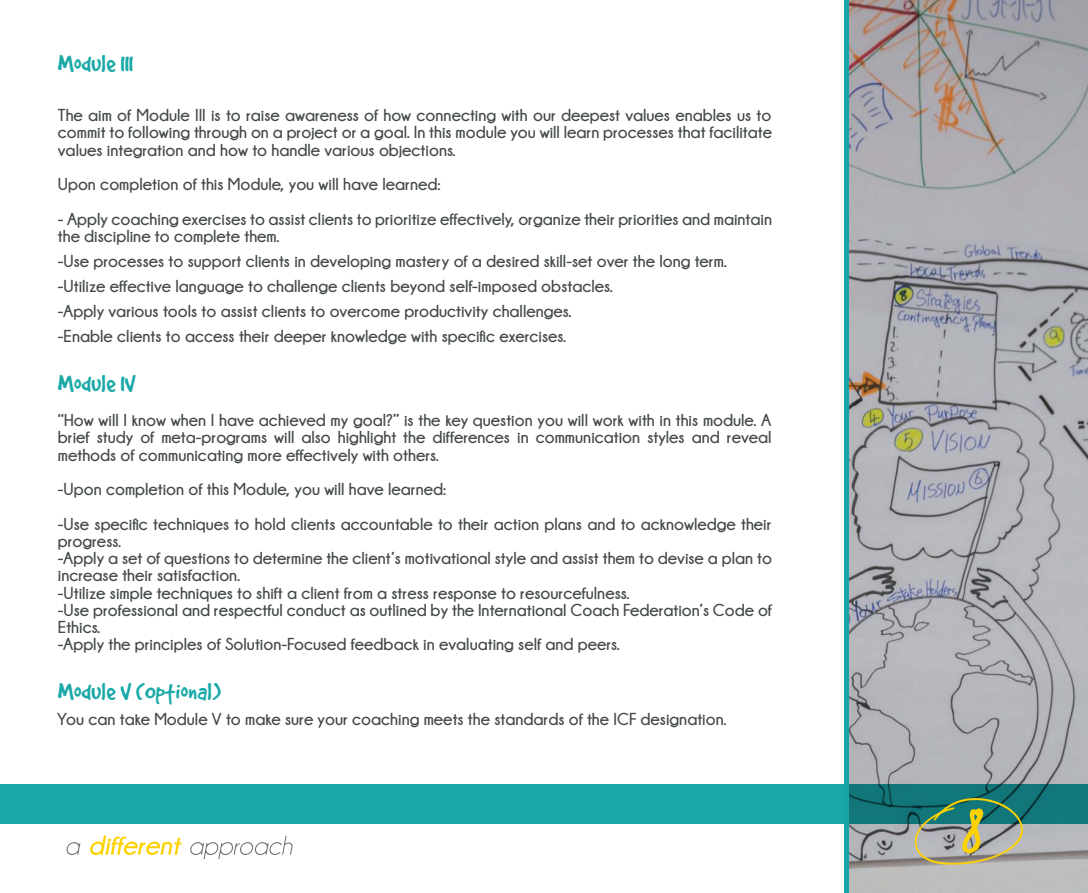
<style>
.page{position:relative;width:1088px;height:893px;background:#fff}
.page>*{position:absolute;margin:0;border:0;box-sizing:border-box;transform-origin:0 0}
.t1{font:62.7px "Trash Hand";color:#fed200}
.t2{font:26.7px "Good Dog Plain";color:#1aa9a8}
.t3{font:700 17.25px/17.2px "Champagne&Limousines";color:#43484a}
</style>
<div class="page">
<img style="left:848px;top:0;width:239px;height:893px">
<svg style="left:0;top:785px;width:1087px;height:39px;background:#18a0a0"></svg>
<svg style="left:912px;top:795px;width:112px;height:70px;background:#719287"></svg>
<div style="left:843px;top:0;width:5px;height:893px;background:#19a5a7"></div>
<svg style="left:66px;top:842px;width:14px;height:13px"></svg>
<svg style="left:90px;top:835px;width:91px;height:20px"></svg>
<svg style="left:190px;top:836px;width:102px;height:23px"></svg>
<h2 class="t2" style="left:58px;top:51px;width:77px">Module III</h2>
<p class="t3" style="left:58px;top:107px;width:715px;text-align:justify">The aim of Module III is to raise awareness of how connecting with our deepest values enables us to commit to following through on a project or a goal. In this module you will learn processes that facilitate values integration and how to handle various objections.</p>
<p class="t3" style="left:58px;top:176px;width:384px">Upon completion of this Module, you will have learned:</p>
<p class="t3" style="left:58px;top:210px;width:715px">- Apply coaching exercises to assist clients to prioritize effectively, organize their priorities and maintain the discipline to complete them.</p>
<p class="t3" style="left:58px;top:249px;width:670px;line-height:25px">-Use processes to support clients in developing mastery of a desired skill-set over the long term. -Utilize effective language to challenge clients beyond self-imposed obstacles.<br>-Apply various tools to assist clients to overcome productivity challenges.<br>-Enable clients to access their deeper knowledge with specific exercises.</p>
<h2 class="t2" style="left:58px;top:370px;width:79px">Module IV</h2>
<p class="t3" style="left:58px;top:412px;width:715px;text-align:justify">“How will I know when I have achieved my goal?” is the key question you will work with in this module. A brief study of meta-programs will also highlight the differences in communication styles and reveal methods of communicating more effectively with others.</p>
<p class="t3" style="left:58px;top:472px;width:715px;line-height:34.5px">-Upon completion of this Module, you will have learned:<br>-Use specific techniques to hold clients accountable to their action plans and to acknowledge their</p>
<p class="t3" style="left:58px;top:533px;width:715px">progress.<br>-Apply a set of questions to determine the client’s motivational style and assist them to devise a plan to increase their satisfaction.<br>-Utilize simple techniques to shift a client from a stress response to resourcefulness.<br>-Use professional and respectful conduct as outlined by the International Coach Federation’s Code of Ethics.<br>-Apply the principles of Solution-Focused feedback in evaluating self and peers.</p>
<h2 class="t2" style="left:58px;top:678px;width:164px">Module V (Optional)</h2>
<p class="t3" style="left:57px;top:711px;width:671px">You can take Module V to make sure your coaching meets the standards of the ICF designation.</p>
<h1 class="t1" style="left:960px;top:802px;width:24px">8</h1>
</div>
